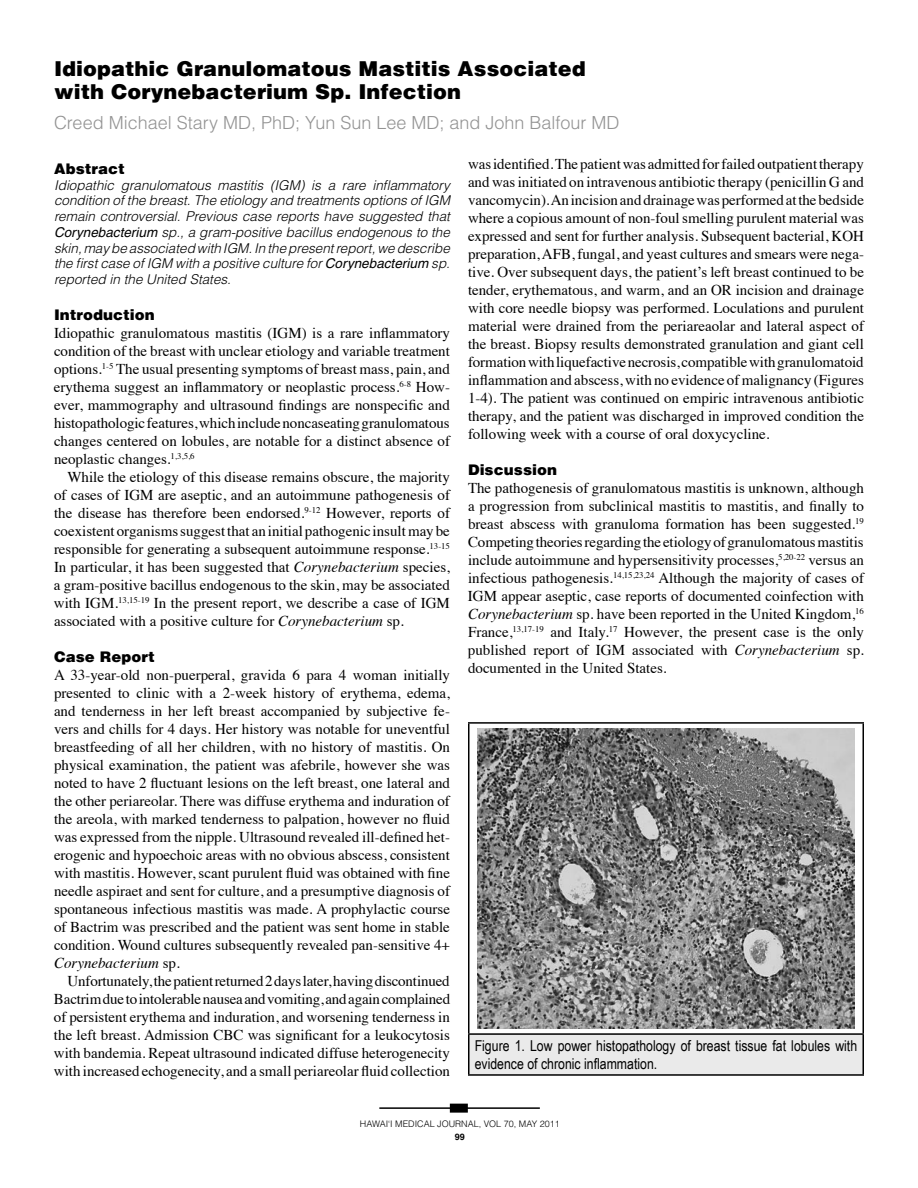
<style>
.page{position:relative;width:918px;height:1188px;background:#fff}
.page>*{position:absolute;margin:0;border:0;box-sizing:border-box;transform-origin:0 0}
.t1{font:900 21px/22.5px "Helvetica";color:#000}
.t2{font:300 18px "Helvetica";color:#939393}
.t3{font:15px/18px "Times";color:#000;text-align:justify}
.t4{font:15px/18px "Arial Narrow";color:#000}
.t5{font:900 15px "Helvetica";color:#000}
.t6{font:italic 300 13.5px/15.8px "Helvetica";color:#000;text-align:justify}
.t7{font:300 9px "Helvetica";color:#000}
.t8{font:700 9px "Helvetica";color:#000}
.s1{font-weight:400}
.s2{font-style:italic}
</style>
<div class="page">
<hr style="left:379px;top:1107px;width:161px;height:2px;background:#000">
<div style="left:451px;top:1104px;width:16px;height:8px;background:#000"></div>
<div style="left:450px;top:1104px;width:18px;height:9px;border:2px solid #000"></div>
<div style="left:469px;top:1034px;width:394px;height:41px;background:#eaeaea"></div>
<hr style="left:468px;top:722px;width:396px;height:2px;background:#000">
<hr style="left:468px;top:724px;width:2px;height:309px;background:#000">
<hr style="left:862px;top:724px;width:2px;height:309px;background:#000">
<hr style="left:468px;top:1033px;width:396px;height:2px;background:#000">
<hr style="left:468px;top:1035px;width:2px;height:39px;background:#000">
<hr style="left:862px;top:1035px;width:2px;height:39px;background:#000">
<hr style="left:468px;top:1074px;width:396px;height:2px;background:#000">
<img style="left:477px;top:729px;width:378px;height:299px">
<h1 class="t1" style="left:54px;top:57px;width:533px">Idiopathic Granulomatous Mastitis Associated with Corynebacterium Sp. Infection</h1>
<p class="t2" style="left:54px;top:111px;width:567px">Creed Michael Stary MD, PhD; Yun Sun Lee MD; and John Balfour MD</p>
<p class="t5" style="left:54px;top:159px;width:72px">Abstract</p>
<p class="t6" style="left:54px;top:177px;width:398px">Idiopathic granulomatous mastitis (IGM) is a rare inflammatory condition of the breast. The etiology and treatments options of IGM remain controversial. Previous case reports have suggested that <span class="s1">Corynebacterium</span> sp., a gram-positive bacillus endogenous to the skin, may be associated with IGM. In the present report, we describe the first case of IGM with a positive culture for <span class="s1">Corynebacterium</span> sp. reported in the United States.</p>
<p class="t5" style="left:54px;top:306px;width:102px">Introduction</p>
<p class="t3" style="left:54px;top:323px;width:398px">Idiopathic granulomatous mastitis (IGM) is a rare inflammatory condition of the breast with unclear etiology and variable treatment options.<sup>1-5</sup> The usual presenting symptoms of breast mass, pain, and erythema suggest an inflammatory or neoplastic process.<sup>6-8</sup> How&shy;ever, mammography and ultrasound findings are nonspecific and histopathologic features, which include noncaseating granulomatous changes centered on lobules, are notable for a distinct absence of neoplastic changes.<sup>1,3,5,6</sup></p>
<p class="t3" style="left:54px;top:467px;width:398px;text-indent:14px">While the etiology of this disease remains obscure, the majority of cases of IGM are aseptic, and an autoimmune pathogenesis of the disease has therefore been endorsed.<sup>9-12</sup> However, reports of coexistent organisms suggest that an initial pathogenic insult may be responsible for generating a subsequent autoimmune response.<sup>13-15<br></sup>In particular, it has been suggested that <span class="s2">Corynebacterium</span> species, a gram-positive bacillus endogenous to the skin, may be associated with IGM.<sup>13,15-19</sup> In the present report, we describe a case of IGM associated with a positive culture for <span class="s2">Corynebacterium</span> sp.</p>
<p class="t5" style="left:54px;top:648px;width:102px">Case Report</p>
<p class="t3" style="left:54px;top:665px;width:398px">A 33-year-old non-puerperal, gravida 6 para 4 woman initially presented to clinic with a 2-week history of erythema, edema, and tenderness in her left breast accompanied by subjective fe&shy;vers and chills for 4 days. Her history was notable for uneventful breastfeeding of all her children, with no history of mastitis. On physical examination, the patient was afebrile, however she was noted to have 2 fluctuant lesions on the left breast, one lateral and the other periareolar. There was diffuse erythema and induration of the areola, with marked tenderness to palpation, however no fluid was expressed from the nipple. Ultrasound revealed ill-defined het&shy;erogenic and hypoechoic areas with no obvious abscess, consistent with mastitis. However, scant purulent fluid was obtained with fine needle aspiraet and sent for culture, and a presumptive diagnosis of spontaneous infectious mastitis was made. A prophylactic course of Bactrim was prescribed and the patient was sent home in stable condition. Wound cultures subsequently revealed pan-sensitive 4+ <span class="s2">Corynebacterium</span> sp.</p>
<p class="t3" style="left:54px;top:971px;width:398px;text-indent:14px">Unfortunately, the patient returned 2 days later, having discontinued Bactrim due to intolerable nausea and vomiting, and again complained of persistent erythema and induration, and worsening tenderness in the left breast. Admission CBC was significant for a leukocytosis with bandemia. Repeat ultrasound indicated diffuse heterogenecity with increased echogenecity, and a small periareolar fluid collection</p>
<p class="t3" style="left:468px;top:154px;width:398px">was identified. The patient was admitted for failed outpatient therapy and was initiated on intravenous antibiotic therapy (penicillin G and vancomycin). An incision and drainage was performed at the bedside where a copious amount of non-foul smelling purulent material was expressed and sent for further analysis. Subsequent bacterial, KOH preparation, AFB, fungal, and yeast cultures and smears were nega&shy;tive. Over subsequent days, the patient’s left breast continued to be tender, erythematous, and warm, and an OR incision and drainage with core needle biopsy was performed. Loculations and purulent material were drained from the periareaolar and lateral aspect of the breast. Biopsy results demonstrated granulation and giant cell formation with liquefactive necrosis, compatible with granulomatoid inflammation and abscess, with no evidence of malignancy (Figures 1-4). The patient was continued on empiric intravenous antibiotic therapy, and the patient was discharged in improved condition the following week with a course of oral doxycycline.</p>
<p class="t5" style="left:468px;top:461px;width:91px">Discussion</p>
<p class="t3" style="left:468px;top:478px;width:398px">The pathogenesis of granulomatous mastitis is unknown, although a progression from subclinical mastitis to mastitis, and finally to breast abscess with granuloma formation has been suggested.<sup>19<br></sup>Competing theories regarding the etiology of granulomatous mastitis include autoimmune and hypersensitivity processes,<sup>5,20-22</sup> versus an infectious pathogenesis.<sup>14,15,23,24</sup> Although the majority of cases of IGM appear aseptic, case reports of documented coinfection with <span class="s2">Corynebacterium</span> sp. have been reported in the United Kingdom,<sup>16<br></sup>France,<sup>13,17-19</sup> and Italy.<sup>17</sup> However, the present case is the only published report of IGM associated with <span class="s2">Corynebacterium</span> sp. documented in the United States.</p>
<p class="t4" style="left:475px;top:1036px;width:384px">Figure 1. Low power histopathology of breast tissue fat lobules with evidence of chronic inflammation.</p>
<p class="t7" style="left:360px;top:1118px;width:201px">HAWAI‘I MEDICAL JOURNAL, VOL 70, MAY 2011</p>
<p class="t8" style="left:455px;top:1132px;width:12px">99</p>
</div>
